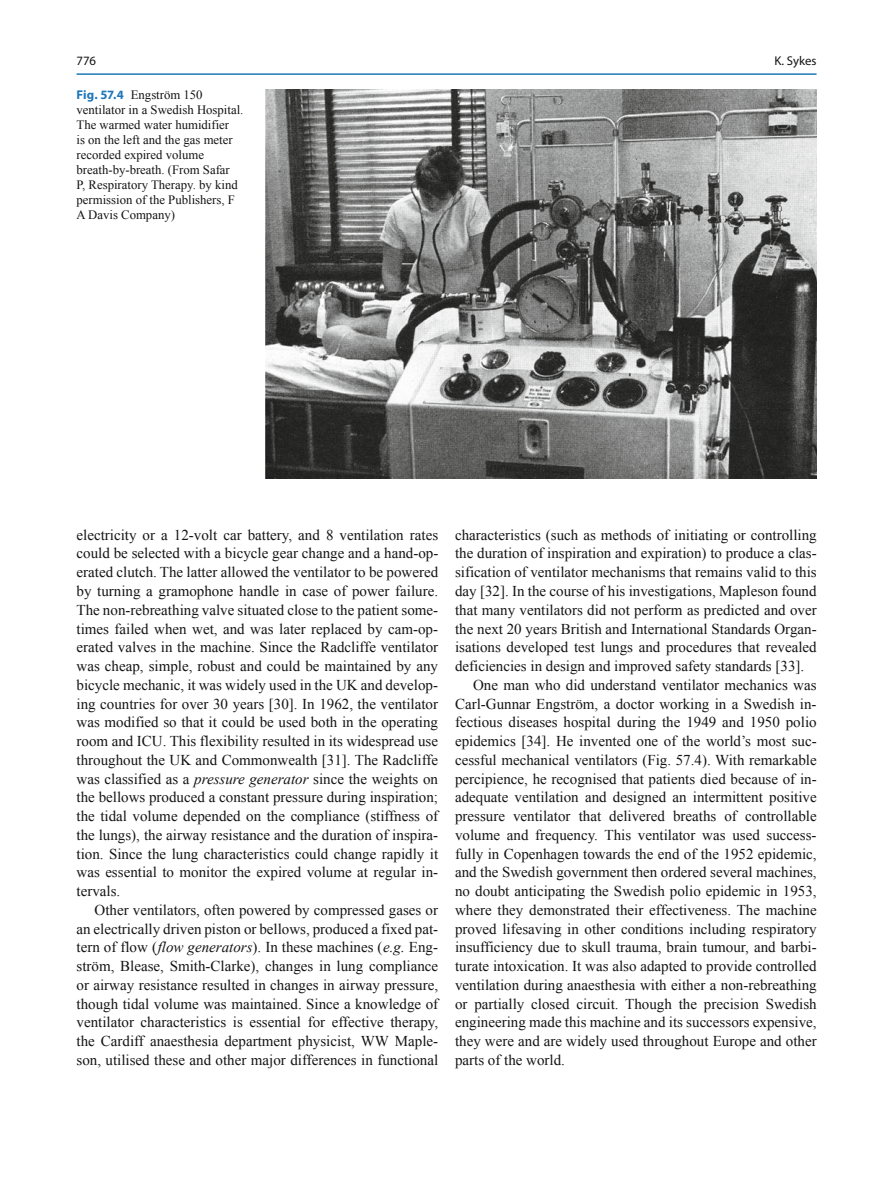
<style>
.page{position:relative;width:893px;height:1187px;background:#fff}
.page>*{position:absolute;margin:0;border:0;box-sizing:border-box;transform-origin:0 0}
.t1{font:15px/18.8px "Flfcvc Mkqnnl Vlgssw Ttvdvm Times New Roman";color:#131413;text-align:justify}
.t2{font:12.75px/15px "Flfcvc Mkqnnl Vlgssw Ttvdvm Times New Roman";color:#131413}
.t3{font:12.75px "Myriad Pro";color:#131413}
.s1{font-family:"Myriad Pro";font-weight:700;color:#1f77b9}
.s2{font-family:"Sxnckd Lwcgqj Dwjsrh Pjpshk Times New Roman";font-style:italic}
</style>
<div class="page">
<img style="left:266px;top:89px;width:550px;height:389px">
<hr style="left:77px;top:73px;width:739px;height:2px;background:#1f77b9">
<p class="t3" style="left:77px;top:56px;width:21px">776</p>
<p class="t2" style="left:77px;top:87px;width:168px"><span class="s1">Fig. 57.4</span> Engström 150 ventilator in a Swedish Hospital.<br>The warmed water humidifier<br>is on the left and the gas meter recorded expired volume breath-by-breath. (From Safar<br>P, Respiratory Therapy. by kind permission of the Publishers, F<br>A Davis Company)</p>
<p class="t3" style="left:774px;top:56px;width:44px">K. Sykes</p>
<p class="t1" style="left:77px;top:525px;width:363px">electricity or a 12-volt car battery, and 8 ventilation rates could be selected with a bicycle gear change and a hand-op&shy;erated clutch. The latter allowed the ventilator to be powered by turning a gramophone handle in case of power failure.<br>The non-rebreathing valve situated close to the patient some&shy;times failed when wet, and was later replaced by cam-op&shy;erated valves in the machine. Since the Radcliffe ventilator was cheap, simple, robust and could be maintained by any bicycle mechanic, it was widely used in the UK and develop&shy;ing countries for over 30 years [ 30 ]. In 1962, the ventilator was modified so that it could be used both in the operating room and ICU. This flexibility resulted in its widespread use throughout the UK and Commonwealth [ 31 ]. The Radcliffe was classified as a <span class="s2">pressure generator</span> since the weights on the bellows produced a constant pressure during inspiration; the tidal volume depended on the compliance (stiffness of the lungs), the airway resistance and the duration of inspira&shy;tion. Since the lung characteristics could change rapidly it was essential to monitor the expired volume at regular in&shy;tervals.</p>
<p class="t1" style="left:77px;top:900px;width:363px;text-indent:18px">Other ventilators, often powered by compressed gases or an electrically driven piston or bellows, produced a fixed pat&shy;tern of flow ( <span class="s2">flow generators</span> ). In these machines ( <span class="s2">e.g.</span> Eng&shy;ström, Blease, Smith-Clarke), changes in lung compliance or airway resistance resulted in changes in airway pressure, though tidal volume was maintained. Since a knowledge of ventilator characteristics is essential for effective therapy, the Cardiff anaesthesia department physicist, WW Maple&shy;son, utilised these and other major differences in functional</p>
<p class="t1" style="left:455px;top:525px;width:363px">characteristics (such as methods of initiating or controlling</p>
<p class="t1" style="left:455px;top:544px;width:363px">the duration of inspiration and expiration) to produce a clas-</p>
<p class="t1" style="left:455px;top:562px;width:363px">sification of ventilator mechanisms that remains valid to this</p>
<p class="t1" style="left:455px;top:581px;width:363px">day [ 32 ]. In the course of his investigations, Mapleson found</p>
<p class="t1" style="left:455px;top:600px;width:363px">that many ventilators did not perform as predicted and over</p>
<p class="t1" style="left:455px;top:619px;width:363px">the next 20 years British and International Standards Organ-</p>
<p class="t1" style="left:455px;top:637px;width:363px">isations developed test lungs and procedures that revealed</p>
<p class="t1" style="left:455px;top:656px;width:351px">deficiencies in design and improved safety standards [ 33 ].</p>
<p class="t1" style="left:473px;top:675px;width:345px">One man who did understand ventilator mechanics was</p>
<p class="t1" style="left:455px;top:694px;width:363px">Carl-Gunnar Engström, a doctor working in a Swedish in-</p>
<p class="t1" style="left:455px;top:712px;width:363px">fectious diseases hospital during the 1949 and 1950 polio</p>
<p class="t1" style="left:455px;top:731px;width:363px">epidemics [ 34 ]. He invented one of the world’s most suc-</p>
<p class="t1" style="left:455px;top:750px;width:363px">cessful mechanical ventilators (Fig. 57.4 ). With remarkable</p>
<p class="t1" style="left:455px;top:769px;width:363px">percipience, he recognised that patients died because of in-</p>
<p class="t1" style="left:455px;top:787px;width:363px">adequate ventilation and designed an intermittent positive</p>
<p class="t1" style="left:455px;top:806px;width:363px">pressure ventilator that delivered breaths of controllable</p>
<p class="t1" style="left:455px;top:825px;width:363px">volume and frequency. This ventilator was used success-</p>
<p class="t1" style="left:455px;top:844px;width:363px">fully in Copenhagen towards the end of the 1952 epidemic,</p>
<p class="t1" style="left:455px;top:862px;width:363px">and the Swedish government then ordered several machines,</p>
<p class="t1" style="left:455px;top:881px;width:363px">no doubt anticipating the Swedish polio epidemic in 1953,</p>
<p class="t1" style="left:455px;top:900px;width:363px">where they demonstrated their effectiveness. The machine</p>
<p class="t1" style="left:455px;top:919px;width:363px">proved lifesaving in other conditions including respiratory</p>
<p class="t1" style="left:455px;top:937px;width:363px">insufficiency due to skull trauma, brain tumour, and barbi-</p>
<p class="t1" style="left:455px;top:956px;width:363px">turate intoxication. It was also adapted to provide controlled</p>
<p class="t1" style="left:455px;top:975px;width:363px">ventilation during anaesthesia with either a non-rebreathing</p>
<p class="t1" style="left:455px;top:994px;width:363px">or partially closed circuit. Though the precision Swedish</p>
<p class="t1" style="left:455px;top:1012px;width:363px">engineering made this machine and its successors expensive,</p>
<p class="t1" style="left:455px;top:1031px;width:363px">they were and are widely used throughout Europe and other</p>
<p class="t1" style="left:455px;top:1050px;width:111px">parts of the world.</p>
</div>
